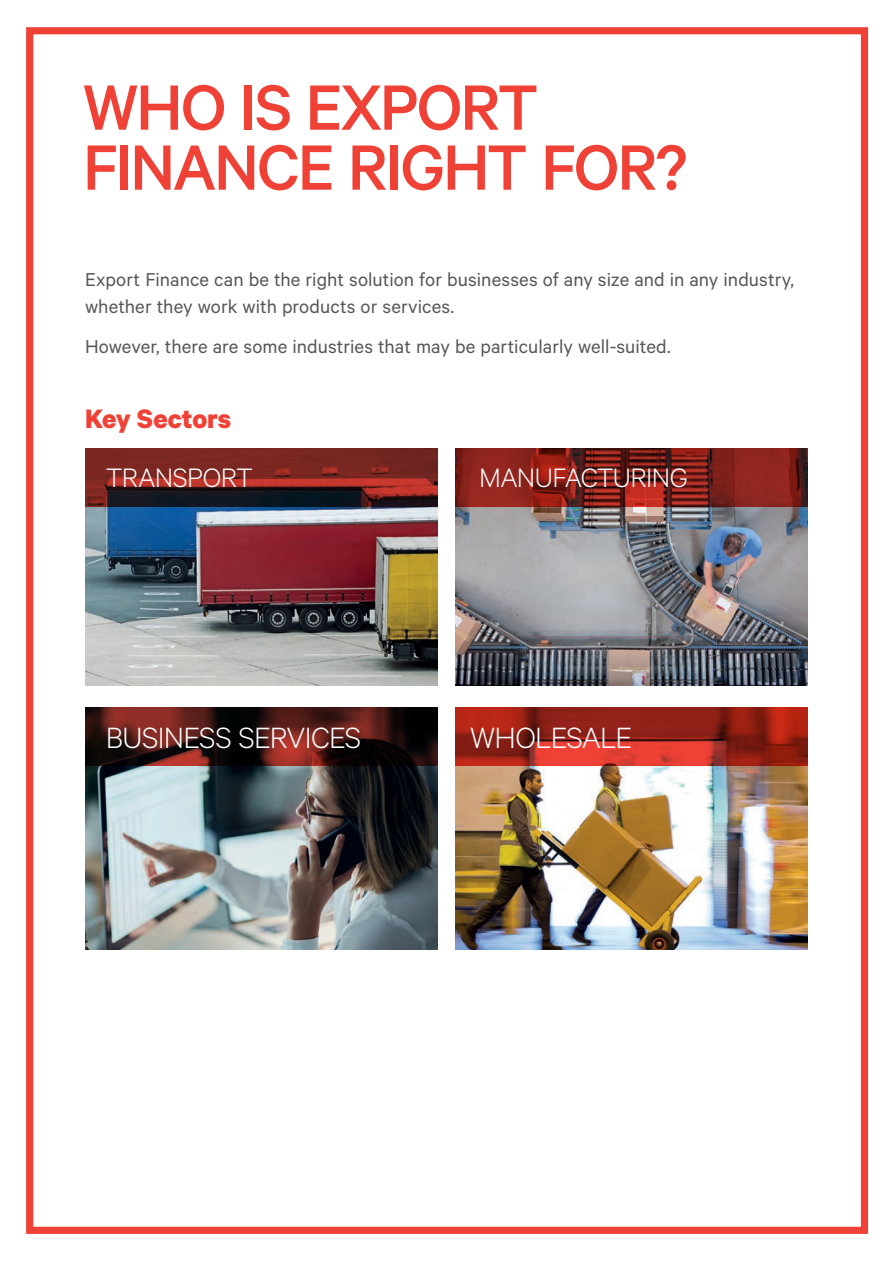
<style>
.page{position:relative;width:893px;height:1263px;background:#fff}
.page>*{position:absolute;margin:0;border:0;box-sizing:border-box;transform-origin:0 0}
.t1{font:500 72px/60px "Calibre";letter-spacing:-.03em;color:#ef4135}
.t2{font:300 33px "Calibre";letter-spacing:-.025em;color:#fff}
.t3{font:300 30px "Calibre";letter-spacing:-.025em;color:#fff}
.t4{font:700 30px "Calibre";letter-spacing:-.005em;color:#ef4135}
.t5{font:21px/27px "Calibre";color:#57585a}
</style>
<div class="page">
<div style="left:26px;top:27px;width:842px;height:1207px;border:7px solid #ef4135"></div>
<img style="left:455px;top:507px;width:353px;height:178px">
<img style="left:85px;top:507px;width:352px;height:178px">
<img style="left:85px;top:766px;width:352px;height:183px">
<img style="left:455px;top:707px;width:353px;height:242px">
<svg style="left:85px;top:448px;width:352px;height:59px;background:#672321"></svg>
<svg style="left:455px;top:448px;width:353px;height:59px;background:#80201a"></svg>
<svg style="left:85px;top:707px;width:352px;height:59px;background:#3f1613"></svg>
<svg style="left:455px;top:707px;width:352px;height:59px;background:#a3261b"></svg>
<p class="t1" style="left:83px;top:75px;width:606px">WHO IS EXPORT<br>FINANCE RIGHT FOR?</p>
<p class="t5" style="left:85px;top:265px;width:711px">Export Finance can be the right solution for businesses of any size and in any industry, whether they work with products or services.</p>
<p class="t5" style="left:85px;top:332px;width:587px">However, there are some industries that may be particularly well-suited.</p>
<p class="t4" style="left:85px;top:400px;width:148px">Key Sectors</p>
<p class="t3" style="left:106px;top:460px;width:149px">TRANSPORT</p>
<p class="t3" style="left:479px;top:460px;width:210px">MANUFACTURING</p>
<p class="t2" style="left:106px;top:718px;width:257px">BUSINESS SERVICES</p>
<p class="t2" style="left:470px;top:718px;width:164px">WHOLESALE</p>
</div>
